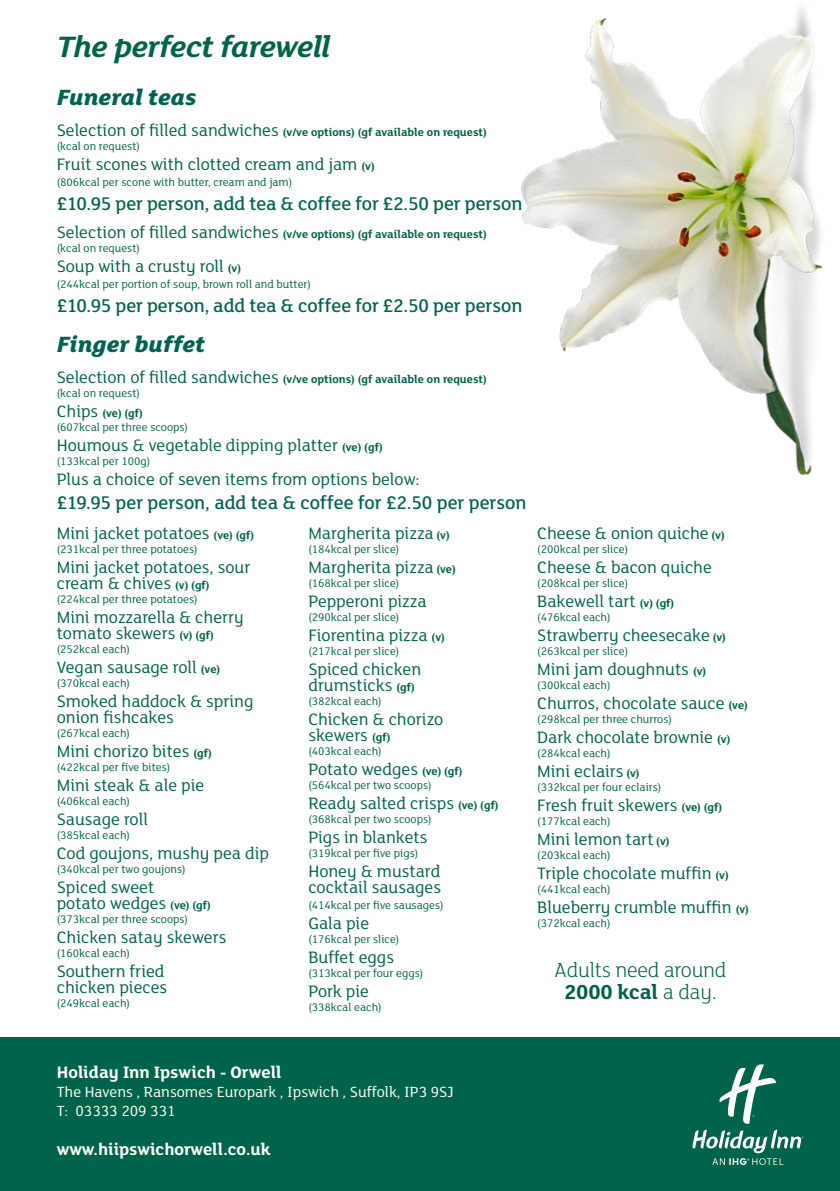
<style>
.page{position:relative;width:840px;height:1191px;background:#fff}
.page>*{position:absolute;margin:0;border:0;box-sizing:border-box;transform-origin:0 0}
.t1{font:italic 700 32px "FS Lola";letter-spacing:-.02em;color:#00644a}
.t2{font:italic 800 24px "FS Lola";color:#006351}
.t3{font:300 22px/22px "FS Lola";letter-spacing:-.01em;color:#006349;text-align:center}
.t4{font:500 20px "FS Lola";color:#006351}
.t5{font:18px/16px "FS Lola";color:#026449}
.t6{font:700 18px "FS Lola";color:#fff}
.t7{font:16px/19.2px "FS Lola";color:#fff}
.t8{font:12px/14px "FS Lola";color:#026449}
.t9{font:700 12px/14px "FS Lola";color:#026449}
.s1{font-weight:400;font-size:18px}
.s2{font-weight:400}
.s3{font-weight:700;font-size:12px}
.s4{font-size:18px}
.s5{font-weight:700}
</style>
<div class="page">
<div style="left:0;top:1037px;width:839px;height:154px;background:#00644a"></div>
<svg style="left:692px;top:1064px;width:111px;height:101px"></svg>
<img style="left:521px;top:8px;width:301px;height:467px">
<h1 class="t1" style="left:57px;top:24px;width:275px">The perfect farewell</h1>
<h2 class="t2" style="left:57px;top:81px;width:141px">Funeral teas</h2>
<p class="t9" style="left:57px;top:125px;width:431px"><span class="s1">Selection of filled sandwiches</span> (v/ve options) (gf available on request) <span class="s2">(kcal on request)</span></p>
<p class="t5" style="left:57px;top:156px;width:319px">Fruit scones with clotted cream and jam <span class="s3">(v)</span></p>
<p class="t8" style="left:57px;top:175px;width:237px">(806kcal per scone with butter, cream and jam)</p>
<p class="t4" style="left:57px;top:191px;width:467px">£10.95 per person, add tea &amp; coffee for £2.50 per person</p>
<p class="t9" style="left:57px;top:226px;width:431px"><span class="s1">Selection of filled sandwiches</span> (v/ve options) (gf available on request) <span class="s2">(kcal on request)</span></p>
<p class="t5" style="left:57px;top:257px;width:186px">Soup with a crusty roll <span class="s3">(v)</span></p>
<p class="t8" style="left:57px;top:276px;width:256px">(244kcal per portion of soup, brown roll and butter)</p>
<p class="t4" style="left:57px;top:292px;width:467px">£10.95 per person, add tea &amp; coffee for £2.50 per person</p>
<h2 class="t2" style="left:57px;top:328px;width:150px">Finger buffet</h2>
<p class="t9" style="left:57px;top:372px;width:431px"><span class="s1">Selection of filled sandwiches</span> (v/ve options) (gf available on request) <span class="s2">(kcal on request)</span></p>
<p class="t8" style="left:57px;top:406px;width:133px"><span class="s4">Chips</span> <span class="s5">(ve) (gf) </span>(607kcal per three scoops)</p>
<p class="t5" style="left:57px;top:437px;width:327px">Houmous &amp; vegetable dipping platter <span class="s3">(ve) (gf)</span></p>
<p class="t8" style="left:57px;top:454px;width:95px">(133kcal per 100g)</p>
<p class="t5" style="left:57px;top:471px;width:364px">Plus a choice of seven items from options below:</p>
<p class="t4" style="left:57px;top:490px;width:471px">£19.95 per person, add tea &amp; coffee for £2.50 per person</p>
<p class="t5" style="left:57px;top:525px;width:199px">Mini jacket potatoes <span class="s3">(ve) (gf)</span></p>
<p class="t8" style="left:57px;top:542px;width:142px">(231kcal per three potatoes)</p>
<p class="t5" style="left:57px;top:559px;width:195px">Mini jacket potatoes, sour cream &amp; chives <span class="s3">(v) (gf)</span></p>
<p class="t8" style="left:57px;top:592px;width:142px">(224kcal per three potatoes)</p>
<p class="t5" style="left:57px;top:609px;width:188px">Mini mozzarella &amp; cherry tomato skewers <span class="s3">(v) (gf)</span></p>
<p class="t8" style="left:57px;top:642px;width:75px">(252kcal each)</p>
<p class="t5" style="left:57px;top:659px;width:165px">Vegan sausage roll <span class="s3">(ve)</span></p>
<p class="t8" style="left:57px;top:676px;width:75px">(370kcal each)</p>
<p class="t5" style="left:57px;top:693px;width:198px">Smoked haddock &amp; spring onion fishcakes</p>
<p class="t8" style="left:57px;top:726px;width:75px">(267kcal each)</p>
<p class="t5" style="left:57px;top:743px;width:156px">Mini chorizo bites <span class="s3">(gf)</span></p>
<p class="t8" style="left:57px;top:760px;width:115px">(422kcal per five bites)</p>
<p class="t5" style="left:57px;top:777px;width:149px">Mini steak &amp; ale pie</p>
<p class="t8" style="left:57px;top:794px;width:75px">(406kcal each)</p>
<p class="t5" style="left:57px;top:811px;width:93px">Sausage roll</p>
<p class="t8" style="left:57px;top:828px;width:75px">(385kcal each)</p>
<p class="t5" style="left:57px;top:845px;width:214px">Cod goujons, mushy pea dip</p>
<p class="t8" style="left:57px;top:862px;width:130px">(340kcal per two goujons)</p>
<p class="t5" style="left:57px;top:879px;width:156px">Spiced sweet<br>potato wedges <span class="s3">(ve) (gf)</span></p>
<p class="t8" style="left:57px;top:912px;width:133px">(373kcal per three scoops)</p>
<p class="t5" style="left:57px;top:929px;width:171px">Chicken satay skewers</p>
<p class="t8" style="left:57px;top:946px;width:75px">(160kcal each)</p>
<p class="t5" style="left:57px;top:963px;width:112px">Southern fried chicken pieces</p>
<p class="t8" style="left:57px;top:996px;width:75px">(249kcal each)</p>
<p class="t5" style="left:308px;top:525px;width:143px">Margherita pizza <span class="s3">(v)</span></p>
<p class="t8" style="left:308px;top:542px;width:92px">(184kcal per slice)</p>
<p class="t5" style="left:308px;top:559px;width:149px">Margherita pizza <span class="s3">(ve)</span></p>
<p class="t8" style="left:308px;top:576px;width:92px">(168kcal per slice)</p>
<p class="t5" style="left:308px;top:593px;width:120px">Pepperoni pizza</p>
<p class="t8" style="left:308px;top:610px;width:92px">(290kcal per slice)</p>
<p class="t5" style="left:308px;top:627px;width:138px">Fiorentina pizza <span class="s3">(v)</span></p>
<p class="t8" style="left:308px;top:644px;width:92px">(217kcal per slice)</p>
<p class="t5" style="left:308px;top:661px;width:114px">Spiced chicken drumsticks <span class="s3">(gf)</span></p>
<p class="t8" style="left:308px;top:694px;width:75px">(382kcal each)</p>
<p class="t5" style="left:308px;top:711px;width:136px">Chicken &amp; chorizo skewers <span class="s3">(gf)</span></p>
<p class="t8" style="left:308px;top:744px;width:75px">(403kcal each)</p>
<p class="t5" style="left:308px;top:761px;width:156px">Potato wedges <span class="s3">(ve) (gf)</span></p>
<p class="t8" style="left:308px;top:778px;width:125px">(564kcal per two scoops)</p>
<p class="t5" style="left:308px;top:795px;width:192px">Ready salted crisps <span class="s3">(ve) (gf)</span></p>
<p class="t8" style="left:308px;top:812px;width:125px">(368kcal per two scoops)</p>
<p class="t5" style="left:308px;top:829px;width:120px">Pigs in blankets</p>
<p class="t8" style="left:308px;top:846px;width:111px">(319kcal per five pigs)</p>
<p class="t5" style="left:308px;top:863px;width:134px">Honey &amp; mustard cocktail sausages</p>
<p class="t8" style="left:308px;top:898px;width:137px">(414kcal per five sausages)</p>
<p class="t5" style="left:308px;top:915px;width:62px">Gala pie</p>
<p class="t8" style="left:308px;top:932px;width:92px">(176kcal per slice)</p>
<p class="t5" style="left:308px;top:949px;width:87px">Buffet eggs</p>
<p class="t8" style="left:308px;top:966px;width:116px">(313kcal per four eggs)</p>
<p class="t5" style="left:308px;top:983px;width:62px">Pork pie</p>
<p class="t8" style="left:308px;top:1000px;width:75px">(338kcal each)</p>
<p class="t5" style="left:537px;top:525px;width:189px">Cheese &amp; onion quiche <span class="s3">(v)</span></p>
<p class="t8" style="left:537px;top:542px;width:92px">(200kcal per slice)</p>
<p class="t5" style="left:537px;top:559px;width:176px">Cheese &amp; bacon quiche</p>
<p class="t8" style="left:537px;top:576px;width:92px">(208kcal per slice)</p>
<p class="t5" style="left:537px;top:593px;width:138px">Bakewell tart <span class="s3">(v) (gf)</span></p>
<p class="t8" style="left:537px;top:610px;width:75px">(476kcal each)</p>
<p class="t5" style="left:537px;top:627px;width:190px">Strawberry cheesecake <span class="s3">(v)</span></p>
<p class="t8" style="left:537px;top:644px;width:92px">(263kcal per slice)</p>
<p class="t5" style="left:537px;top:661px;width:170px">Mini jam doughnuts <span class="s3">(v)</span></p>
<p class="t8" style="left:537px;top:678px;width:75px">(300kcal each)</p>
<p class="t5" style="left:537px;top:695px;width:212px">Churros, chocolate sauce <span class="s3">(ve)</span></p>
<p class="t8" style="left:537px;top:712px;width:136px">(298kcal per three churros)</p>
<p class="t5" style="left:537px;top:729px;width:194px">Dark chocolate brownie <span class="s3">(v)</span></p>
<p class="t8" style="left:537px;top:746px;width:75px">(284kcal each)</p>
<p class="t5" style="left:537px;top:763px;width:104px">Mini eclairs <span class="s3">(v)</span></p>
<p class="t8" style="left:537px;top:780px;width:126px">(332kcal per four eclairs)</p>
<p class="t5" style="left:537px;top:797px;width:186px">Fresh fruit skewers <span class="s3">(ve) (gf)</span></p>
<p class="t8" style="left:537px;top:814px;width:75px">(177kcal each)</p>
<p class="t5" style="left:537px;top:831px;width:134px">Mini lemon tart <span class="s3">(v)</span></p>
<p class="t8" style="left:537px;top:848px;width:75px">(203kcal each)</p>
<p class="t5" style="left:537px;top:865px;width:193px">Triple chocolate muffin <span class="s3">(v)</span></p>
<p class="t8" style="left:537px;top:882px;width:75px">(441kcal each)</p>
<p class="t5" style="left:537px;top:899px;width:213px">Blueberry crumble muffin <span class="s3">(v)</span></p>
<p class="t8" style="left:537px;top:916px;width:75px">(372kcal each)</p>
<p class="t3" style="left:554px;top:957px;width:173px">Adults need around<br><span class="s5">2000 kcal</span> a day.</p>
<p class="t6" style="left:57px;top:1059px;width:226px">Holiday Inn Ipswich - Orwell</p>
<p class="t7" style="left:57px;top:1081px;width:398px">The Havens , Ransomes Europark , Ipswich , Suffolk, IP3 9SJ<br>T: 03333 209 331</p>
<p class="t6" style="left:57px;top:1136px;width:215px">www.hiipswichorwell.co.uk</p>
</div>
